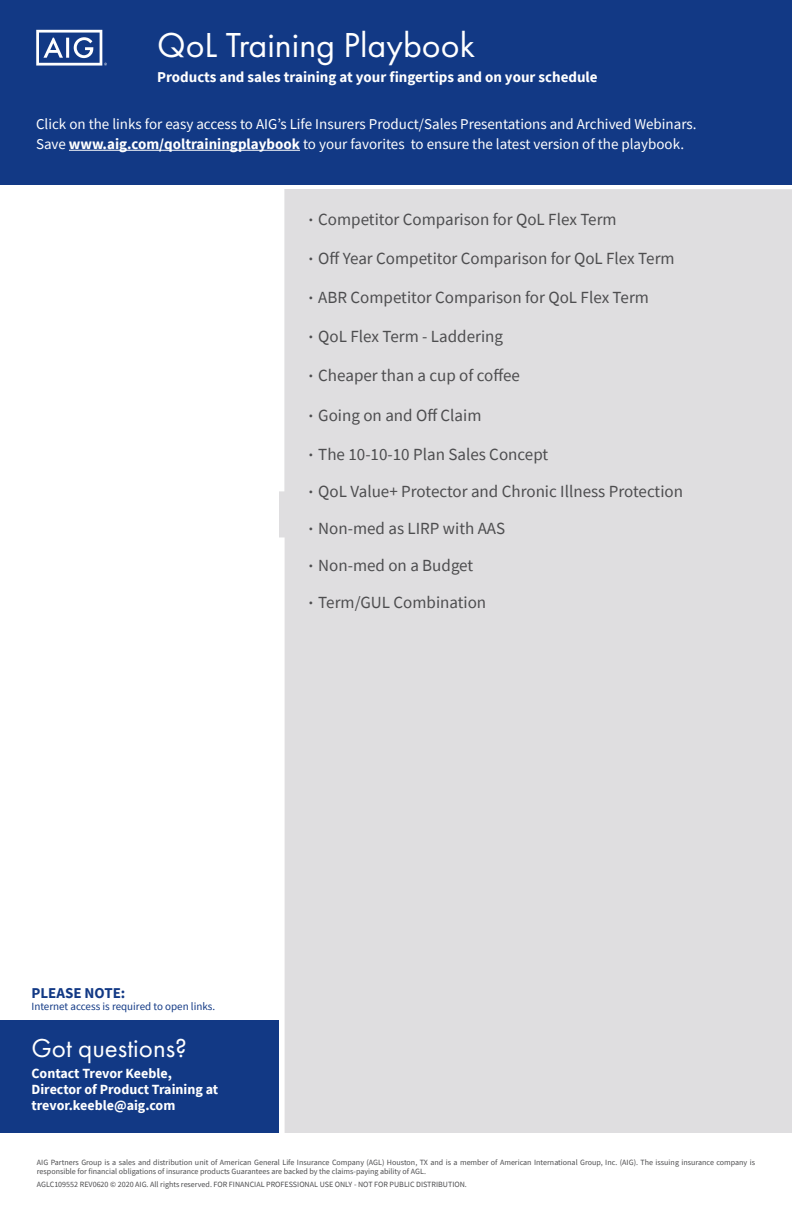
<style>
.page{position:relative;width:792px;height:1224px;background:#fff}
.page>*{position:absolute;margin:0;border:0;box-sizing:border-box;transform-origin:0 0}
.t1{font:36px "Futura PT";color:#fff}
.t2{font:27px "Futura PT";color:#fff}
.t3{font:17px "Source Sans Pro";color:#4d4d4f}
.t4{font:15px/20px "Source Sans Pro";color:#fff}
.t5{font:700 15px "Source Sans Pro";color:#fff}
.t6{font:700 15px "Source Sans Pro";color:#123985}
.t7{font:700 14px/16px "Source Sans Pro";color:#fff}
.t8{font:11px "Source Sans Pro";color:#123985}
.t9{font:8px/9px "Source Sans Pro";color:#4d4d4f}
.s1{font-weight:700}
.s2{font-size:12px}
</style>
<div class="page">
<div style="left:0;top:0;width:792px;height:185px;background:#123985"></div>
<hr style="left:69px;top:150px;width:231px;height:1px;background:#fff">
<svg style="left:36px;top:30px;width:71px;height:36px"></svg>
<div style="left:279px;top:189px;width:513px;height:944px;background:#dfdee0"></div>
<div style="left:0;top:1021px;width:279px;height:112px;background:#123985"></div>
<h1 class="t1" style="left:157px;top:24px;width:319px">QoL Training Playbook</h1>
<h3 class="t5" style="left:157px;top:67px;width:442px">Products and sales training at your fingertips and on your schedule</h3>
<h3 class="t4" style="left:36px;top:114px;width:662px">Click on the links for easy access to AIG’s Life Insurers Product/Sales Presentations and Archived Webinars.<br>Save <span class="s1">www.aig.com/qoltrainingplaybook</span> to your favorites to ensure the latest version of the playbook.</h3>
<h3 class="t3" style="left:309px;top:208px;width:309px"><span class="s2">•</span> Competitor Comparison for QoL Flex Term</h3>
<h3 class="t3" style="left:309px;top:247px;width:367px"><span class="s2">•</span> Off Year Competitor Comparison for QoL Flex Term</h3>
<h3 class="t3" style="left:309px;top:287px;width:341px"><span class="s2">•</span> ABR Competitor Comparison for QoL Flex Term</h3>
<h3 class="t3" style="left:309px;top:326px;width:195px"><span class="s2">•</span> QoL Flex Term - Laddering</h3>
<h3 class="t3" style="left:309px;top:365px;width:212px"><span class="s2">•</span> Cheaper than a cup of coffee</h3>
<h3 class="t3" style="left:309px;top:404px;width:174px"><span class="s2">•</span> Going on and Off Claim</h3>
<h3 class="t3" style="left:309px;top:443px;width:240px"><span class="s2">•</span> The 10-10-10 Plan Sales Concept</h3>
<h3 class="t3" style="left:309px;top:480px;width:375px"><span class="s2">•</span> QoL Value+ Protector and Chronic Illness Protection</h3>
<h3 class="t3" style="left:309px;top:517px;width:197px"><span class="s2">•</span> Non-med as LIRP with AAS</h3>
<h3 class="t3" style="left:309px;top:554px;width:166px"><span class="s2">•</span> Non-med on a Budget</h3>
<h3 class="t3" style="left:309px;top:591px;width:178px"><span class="s2">•</span> Term/GUL Combination</h3>
<h3 class="t6" style="left:32px;top:983px;width:95px">PLEASE NOTE:</h3>
<h3 class="t8" style="left:32px;top:999px;width:185px">Internet access is required to open links.</h3>
<h2 class="t2" style="left:32px;top:1032px;width:157px">Got questions?</h2>
<h3 class="t7" style="left:32px;top:1065px;width:188px">Contact Trevor Keeble,<br>Director of Product Training at trevor.keeble@aig.com</h3>
<p class="t9" style="left:37px;top:1157px;width:720px">AIG Partners Group is a sales and distribution unit of American General Life Insurance Company (AGL) Houston, TX and is a member of American International Group, Inc. (AIG). The issuing insurance company is responsible for financial obligations of insurance products Guarantees are backed by the claims-paying ability of AGL.</p>
<p class="t9" style="left:37px;top:1180px;width:432px">AGLC109552 REV0620 © 2020 AIG. All rights reserved. FOR FINANCIAL PROFESSIONAL USE ONLY - NOT FOR PUBLIC DISTRIBUTION.</p>
</div>
